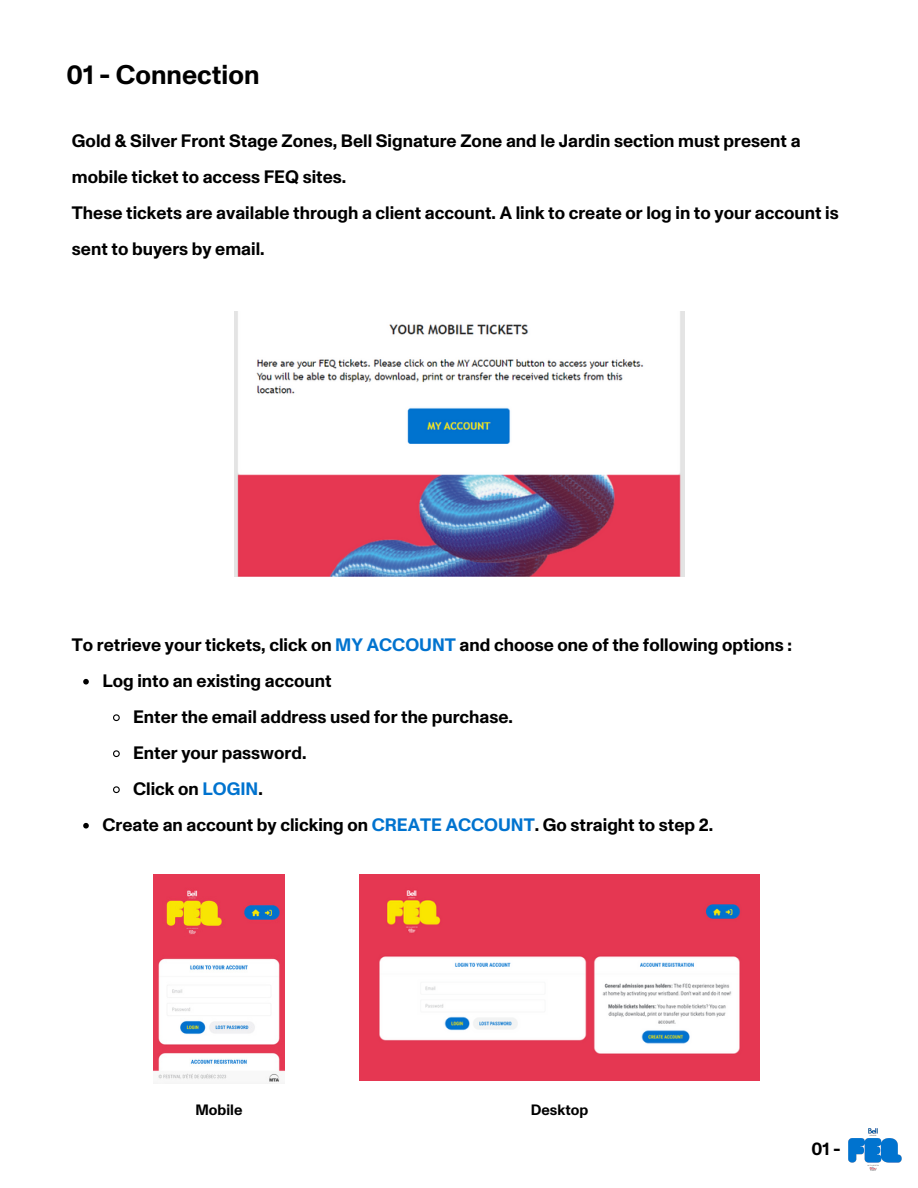
<style>
.page{position:relative;width:918px;height:1188px;background:#fff}
.page>*{position:absolute;margin:0;border:0;box-sizing:border-box;transform-origin:0 0}
.t1{font:700 27px "ABC Monument Grotesk";color:#000}
.t2{font:700 18px/36px "ABC Monument Grotesk";color:#000}
.t3{font:700 15px "ABC Monument Grotesk";color:#000}
.s1{color:#0073cf}
</style>
<div class="page">
<img style="left:848px;top:1128px;width:54px;height:43px">
<svg style="left:83px;top:679px;width:6px;height:6px"></svg>
<svg style="left:113px;top:714px;width:7px;height:8px"></svg>
<svg style="left:113px;top:750px;width:7px;height:8px"></svg>
<svg style="left:113px;top:786px;width:7px;height:8px"></svg>
<svg style="left:83px;top:823px;width:6px;height:6px"></svg>
<img style="left:234px;top:312px;width:450px;height:264px">
<img style="left:154px;top:874px;width:130px;height:208px">
<img style="left:359px;top:874px;width:401px;height:206px">
<p class="t1" style="left:67px;top:57px;width:194px">01 - Connection</p>
<p class="t2" style="left:72px;top:123px;width:730px">Gold &amp; Silver Front Stage Zones, Bell Signature Zone and le Jardin section must present a mobile ticket to access FEQ sites.</p>
<p class="t2" style="left:72px;top:195px;width:768px">These tickets are available through a client account. A link to create or log in to your account is sent to buyers by email.</p>
<p class="t2" style="left:72px;top:627px;width:722px">To retrieve your tickets, click on <span class="s1">MY ACCOUNT</span> and choose one of the following options :</p>
<p class="t2" style="left:103px;top:663px;width:231px">Log into an existing account</p>
<p class="t2" style="left:133px;top:699px;width:381px">Enter the email address used for the purchase.</p>
<p class="t2" style="left:133px;top:735px;width:175px">Enter your password.</p>
<p class="t2" style="left:133px;top:771px;width:131px">Click on <span class="s1">LOGIN</span>.</p>
<p class="t2" style="left:103px;top:807px;width:612px">Create an account by clicking on <span class="s1">CREATE ACCOUNT</span>. Go straight to step 2.</p>
<p class="t3" style="left:195px;top:1100px;width:49px">Mobile</p>
<p class="t3" style="left:531px;top:1100px;width:59px">Desktop</p>
<p class="t2" style="left:812px;top:1131px;width:31px">01-</p>
</div>
